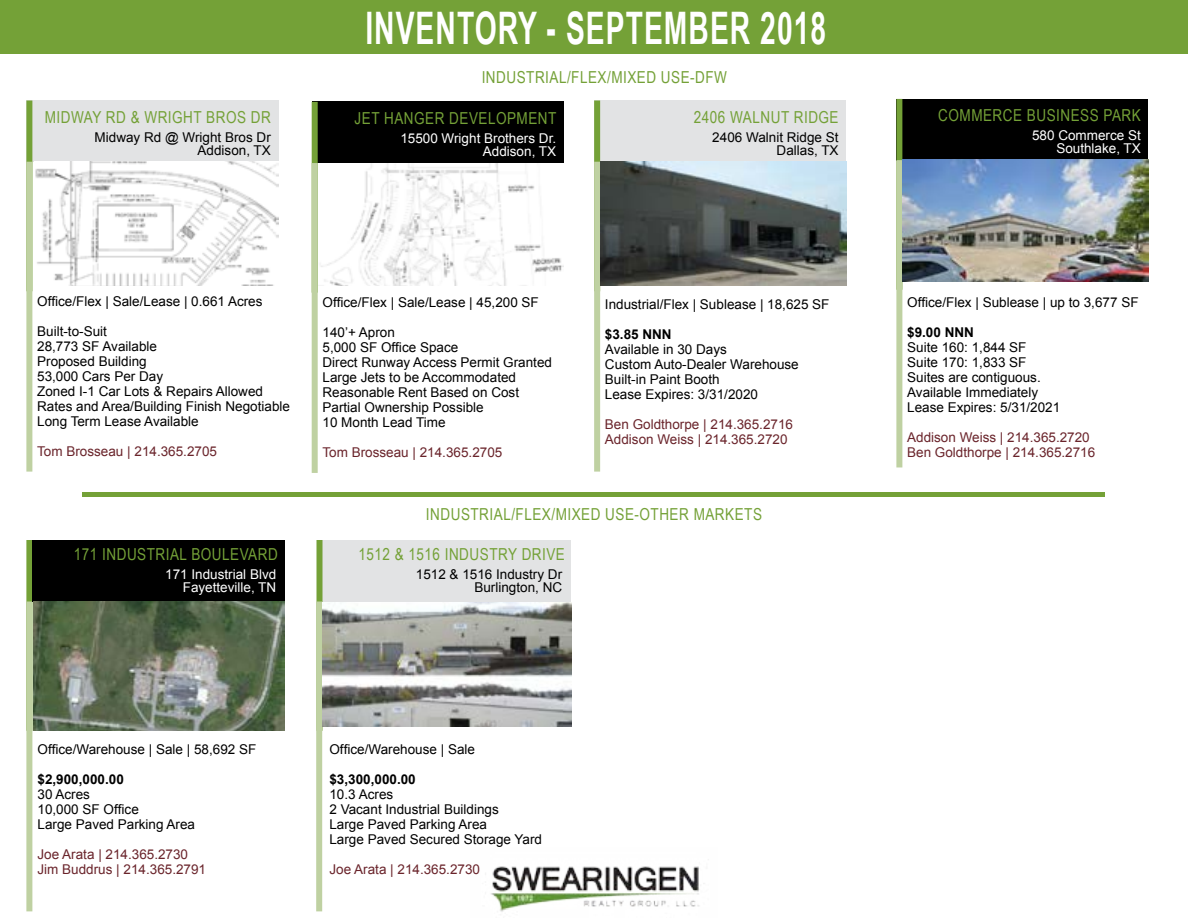
<style>
.page{position:relative;width:1188px;height:918px;background:#fff}
.page>*{position:absolute;margin:0;border:0;box-sizing:border-box;transform-origin:0 0}
.t1{font:700 44.85px "Arial Narrow";letter-spacing:.03em;color:#fff;scale:.77 1}
.t2{font:16.5px "Arial Narrow";letter-spacing:.03em;color:#74a137}
.t3{font:13.5px/15px "Arial";color:#000}
.t4{font:13.5px/15px "Arial";color:#6a242b}
.t5{font:13.5px/13.5px "Arial";color:#fff;text-align:right}
.t6{font:700 13.5px "Arial";color:#000}
</style>
<div class="page">
<div style="left:0;top:0;width:1188px;height:54px;background:#74a137"></div>
<div style="left:26px;top:100px;width:252px;height:62px;background:#e2e3e4"></div>
<div style="left:26px;top:100px;width:6px;height:191px;background:#74a137"></div>
<img style="left:35px;top:162px;width:243px;height:123px">
<div style="left:26px;top:162px;width:6px;height:310px;background:#bfd1a2"></div>
<div style="left:312px;top:102px;width:252px;height:61px;background:#000"></div>
<div style="left:312px;top:102px;width:6px;height:191px;background:#74a137"></div>
<img style="left:321px;top:163px;width:243px;height:122px">
<div style="left:312px;top:163px;width:6px;height:310px;background:#bfd1a2"></div>
<img style="left:491px;top:866px;width:213px;height:46px">
<div style="left:594px;top:100px;width:252px;height:62px;background:#e2e3e4"></div>
<div style="left:594px;top:100px;width:6px;height:191px;background:#74a137"></div>
<div style="left:594px;top:162px;width:6px;height:310px;background:#bfd1a2"></div>
<img style="left:600px;top:162px;width:246px;height:123px">
<div style="left:896px;top:99px;width:252px;height:61px;background:#000"></div>
<div style="left:896px;top:99px;width:6px;height:191px;background:#74a137"></div>
<div style="left:896px;top:160px;width:6px;height:307px;background:#bfd1a2"></div>
<img style="left:902px;top:159px;width:246px;height:123px">
<div style="left:83px;top:492px;width:1022px;height:5px;background:#74a137"></div>
<div style="left:26px;top:540px;width:6px;height:191px;background:#74a137"></div>
<div style="left:26px;top:602px;width:6px;height:309px;background:#bfd1a2"></div>
<div style="left:33px;top:540px;width:252px;height:61px;background:#000"></div>
<img style="left:33px;top:601px;width:252px;height:130px">
<div style="left:320px;top:540px;width:252px;height:62px;background:#e2e3e4"></div>
<div style="left:316px;top:540px;width:6px;height:191px;background:#74a137"></div>
<div style="left:316px;top:602px;width:6px;height:309px;background:#bfd1a2"></div>
<img style="left:322px;top:602px;width:250px;height:125px">
<p class="t2" style="left:45px;top:105px;width:228px">MIDWAY RD &amp; WRIGHT BROS DR</p>
<p class="t3" style="left:95px;top:130px;width:178px;line-height:13.5px;text-align:right">Midway Rd @ Wright Bros Dr<br>Addison, TX</p>
<h1 class="t1" style="left:365px;top:-6px;width:600px">INVENTORY - SEPTEMBER 2018</h1>
<p class="t2" style="left:482px;top:65px;width:247px">INDUSTRIAL/FLEX/MIXED USE-DFW</p>
<p class="t2" style="left:355px;top:106px;width:203px">JET HANGER DEVELOPMENT</p>
<p class="t5" style="left:400px;top:132px;width:157px">15500 Wright Brothers Dr.<br>Addison, TX</p>
<p class="t2" style="left:694px;top:105px;width:146px">2406 WALNUT RIDGE</p>
<p class="t3" style="left:712px;top:130px;width:128px;line-height:13.5px;text-align:right">2406 Walnit Ridge St<br>Dallas, TX</p>
<p class="t3" style="left:37px;top:294px;width:227px">Office/Flex | Sale/Lease | 0.661 Acres</p>
<p class="t3" style="left:37px;top:324px;width:254px">Built-to-Suit<br>28,773 SF Available<br>Proposed Building<br>53,000 Cars Per Day<br>Zoned I-1 Car Lots &amp; Repairs Allowed<br>Rates and Area/Building Finish Negotiable<br>Long Term Lease Available</p>
<p class="t4" style="left:37px;top:444px;width:181px">Tom Brosseau | 214.365.2705</p>
<p class="t2" style="left:74px;top:542px;width:205px">171 INDUSTRIAL BOULEVARD</p>
<p class="t5" style="left:165px;top:568px;width:113px">171 Industrial Blvd<br>Fayetteville, TN</p>
<p class="t3" style="left:322px;top:295px;width:218px">Office/Flex | Sale/Lease | 45,200 SF</p>
<p class="t3" style="left:322px;top:325px;width:231px">140’+ Apron<br>5,000 SF Office Space<br>Direct Runway Access Permit Granted<br>Large Jets to be Accommodated<br>Reasonable Rent Based on Cost<br>Partial Ownership Possible<br>10 Month Lead Time</p>
<p class="t4" style="left:322px;top:445px;width:181px">Tom Brosseau | 214.365.2705</p>
<p class="t3" style="left:605px;top:297px;width:226px">Industrial/Flex | Sublease | 18,625 SF</p>
<p class="t6" style="left:605px;top:325px;width:68px">$3.85 NNN</p>
<p class="t3" style="left:605px;top:342px;width:195px">Available in 30 Days<br>Custom Auto-Dealer Warehouse<br>Built-in Paint Booth<br>Lease Expires: 3/31/2020</p>
<p class="t4" style="left:605px;top:417px;width:190px">Ben Goldthorpe | 214.365.2716<br>Addison Weiss | 214.365.2720</p>
<p class="t2" style="left:426px;top:502px;width:338px">INDUSTRIAL/FLEX/MIXED USE-OTHER MARKETS</p>
<p class="t2" style="left:358px;top:542px;width:208px">1512 &amp; 1516 INDUSTRY DRIVE</p>
<p class="t3" style="left:416px;top:568px;width:148px;line-height:13.5px;text-align:right">1512 &amp; 1516 Industry Dr<br>Burlington, NC</p>
<p class="t3" style="left:38px;top:742px;width:220px">Office/Warehouse | Sale | 58,692 SF</p>
<p class="t6" style="left:38px;top:770px;width:88px">$2,900,000.00</p>
<p class="t3" style="left:38px;top:787px;width:159px">30 Acres<br>10,000 SF Office<br>Large Paved Parking Area</p>
<p class="t4" style="left:38px;top:847px;width:170px">Joe Arata | 214.365.2730<br>Jim Buddrus | 214.365.2791</p>
<p class="t3" style="left:329px;top:742px;width:147px">Office/Warehouse | Sale</p>
<p class="t6" style="left:329px;top:770px;width:88px">$3,300,000.00</p>
<p class="t3" style="left:329px;top:787px;width:214px">10.3 Acres<br>2 Vacant Industrial Buildings<br>Large Paved Parking Area<br>Large Paved Secured Storage Yard</p>
<p class="t4" style="left:329px;top:862px;width:152px">Joe Arata | 214.365.2730</p>
<p class="t2" style="left:938px;top:104px;width:204px">COMMERCE BUSINESS PARK</p>
<p class="t5" style="left:1032px;top:129px;width:110px">580 Commerce St<br>Southlake, TX</p>
<p class="t3" style="left:907px;top:295px;width:233px">Office/Flex | Sublease | up to 3,677 SF</p>
<p class="t6" style="left:907px;top:324px;width:68px">$9.00 NNN</p>
<p class="t3" style="left:907px;top:340px;width:155px">Suite 160: 1,844 SF<br>Suite 170: 1,833 SF<br>Suites are contiguous.<br>Available Immediately<br>Lease Expires: 5/31/2021</p>
<p class="t4" style="left:907px;top:430px;width:190px">Addison Weiss | 214.365.2720<br>Ben Goldthorpe | 214.365.2716</p>
</div>
